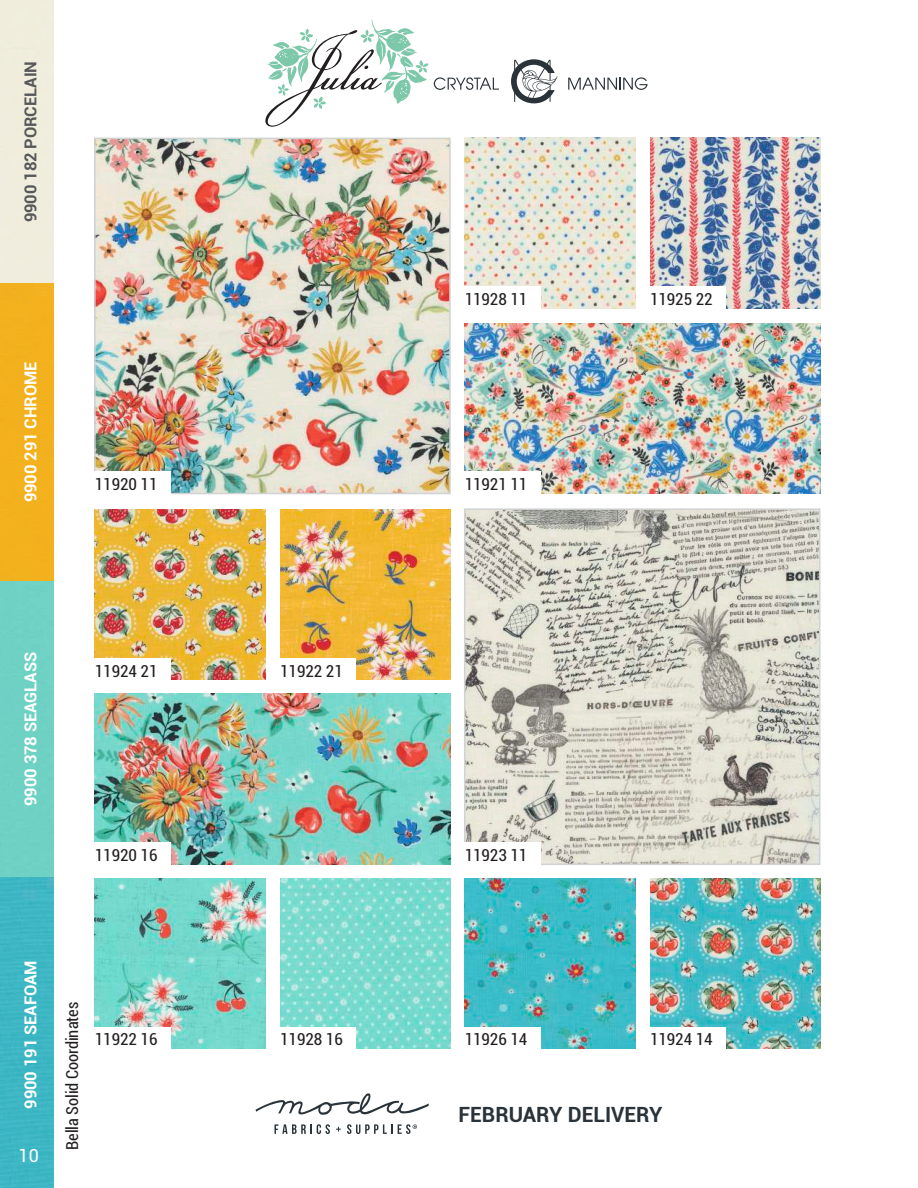
<style>
.page{position:relative;width:918px;height:1188px;background:#fff}
.page>*{position:absolute;margin:0;border:0;box-sizing:border-box;transform-origin:0 0}
.t1{font:700 21px "Roboto";color:#2a3339}
.t2{font:18px "Roboto";color:#fff}
.t3{font:condensed 16.5px "Roboto";letter-spacing:-.005em;color:#231f20}
.t4{font:700 16.5px "Roboto";letter-spacing:-.005em;color:#fff}
.t5{font:700 16.5px "Roboto";letter-spacing:-.005em;color:#57585a}
</style>
<div class="page">
<img style="left:95px;top:510px;width:170px;height:170px">
<div style="left:94px;top:658px;width:77px;height:23px;background:#fff"></div>
<img style="left:465px;top:138px;width:170px;height:170px">
<div style="left:464px;top:286px;width:77px;height:24px;background:#fff"></div>
<img style="left:95px;top:694px;width:356px;height:170px">
<div style="left:94px;top:843px;width:77px;height:23px;background:#fff"></div>
<img style="left:280px;top:510px;width:171px;height:170px">
<div style="left:279px;top:658px;width:77px;height:23px;background:#fff"></div>
<img style="left:650px;top:878px;width:170px;height:171px">
<div style="left:649px;top:1027px;width:77px;height:23px;background:#fff"></div>
<img style="left:650px;top:138px;width:170px;height:170px">
<div style="left:649px;top:286px;width:77px;height:24px;background:#fff"></div>
<img style="left:465px;top:878px;width:170px;height:171px">
<div style="left:464px;top:1027px;width:77px;height:23px;background:#fff"></div>
<img style="left:280px;top:878px;width:171px;height:171px">
<div style="left:279px;top:1027px;width:77px;height:23px;background:#fff"></div>
<img style="left:465px;top:323px;width:356px;height:171px">
<div style="left:464px;top:472px;width:77px;height:23px;background:#fff"></div>
<img style="left:95px;top:878px;width:170px;height:171px">
<div style="left:94px;top:1027px;width:77px;height:23px;background:#fff"></div>
<img style="left:97px;top:141px;width:351px;height:350px">
<div style="left:94px;top:138px;width:357px;height:356px;border:2px solid #d1d2d4"></div>
<div style="left:94px;top:472px;width:77px;height:23px;background:#fff"></div>
<img style="left:467px;top:511px;width:350px;height:351px">
<div style="left:464px;top:508px;width:356px;height:357px;border:2px solid #d1d2d4"></div>
<div style="left:464px;top:843px;width:77px;height:23px;background:#fff"></div>
<img style="left:0;top:0;width:54px;height:1188px">
<svg style="left:265px;top:20px;width:163px;height:107px"></svg>
<svg style="left:434px;top:77px;width:65px;height:13px"></svg>
<svg style="left:568px;top:77px;width:80px;height:13px"></svg>
<svg style="left:511px;top:59px;width:46px;height:44px"></svg>
<svg style="left:256px;top:1093px;width:173px;height:22px"></svg>
<svg style="left:275px;top:1124px;width:55px;height:10px"></svg>
<svg style="left:336px;top:1127px;width:5px;height:5px"></svg>
<svg style="left:347px;top:1124px;width:70px;height:10px"></svg>
<p class="t5" style="left:19px;top:222px;width:163px;rotate:-90deg">9900 182 PORCELAIN</p>
<p class="t4" style="left:19px;top:502px;width:142px;rotate:-90deg">9900 291 CHROME</p>
<p class="t3" style="left:95px;top:473px;width:64px">11920 11</p>
<p class="t4" style="left:19px;top:806px;width:156px;rotate:-90deg">9900 378 SEAGLASS</p>
<p class="t3" style="left:95px;top:659px;width:64px">11924 21</p>
<p class="t3" style="left:95px;top:843px;width:64px">11920 16</p>
<p class="t4" style="left:19px;top:1109px;width:150px;rotate:-90deg">9900 191 SEAFOAM</p>
<p class="t2" style="left:19px;top:1143px;width:22px">10</p>
<p class="t3" style="left:61px;top:1150px;width:149px;rotate:-90deg">Bella Solid Coordinates</p>
<p class="t3" style="left:95px;top:1028px;width:64px">11922 16</p>
<p class="t3" style="left:465px;top:287px;width:64px">11928 11</p>
<p class="t3" style="left:280px;top:659px;width:64px">11922 21</p>
<p class="t3" style="left:465px;top:473px;width:64px">11921 11</p>
<p class="t3" style="left:465px;top:843px;width:64px">11923 11</p>
<p class="t3" style="left:280px;top:1028px;width:64px">11928 16</p>
<p class="t3" style="left:465px;top:1028px;width:64px">11926 14</p>
<p class="t3" style="left:650px;top:287px;width:64px">11925 22</p>
<p class="t3" style="left:650px;top:1028px;width:64px">11924 14</p>
<p class="t1" style="left:459px;top:1099px;width:205px">FEBRUARY DELIVERY</p>
</div>
